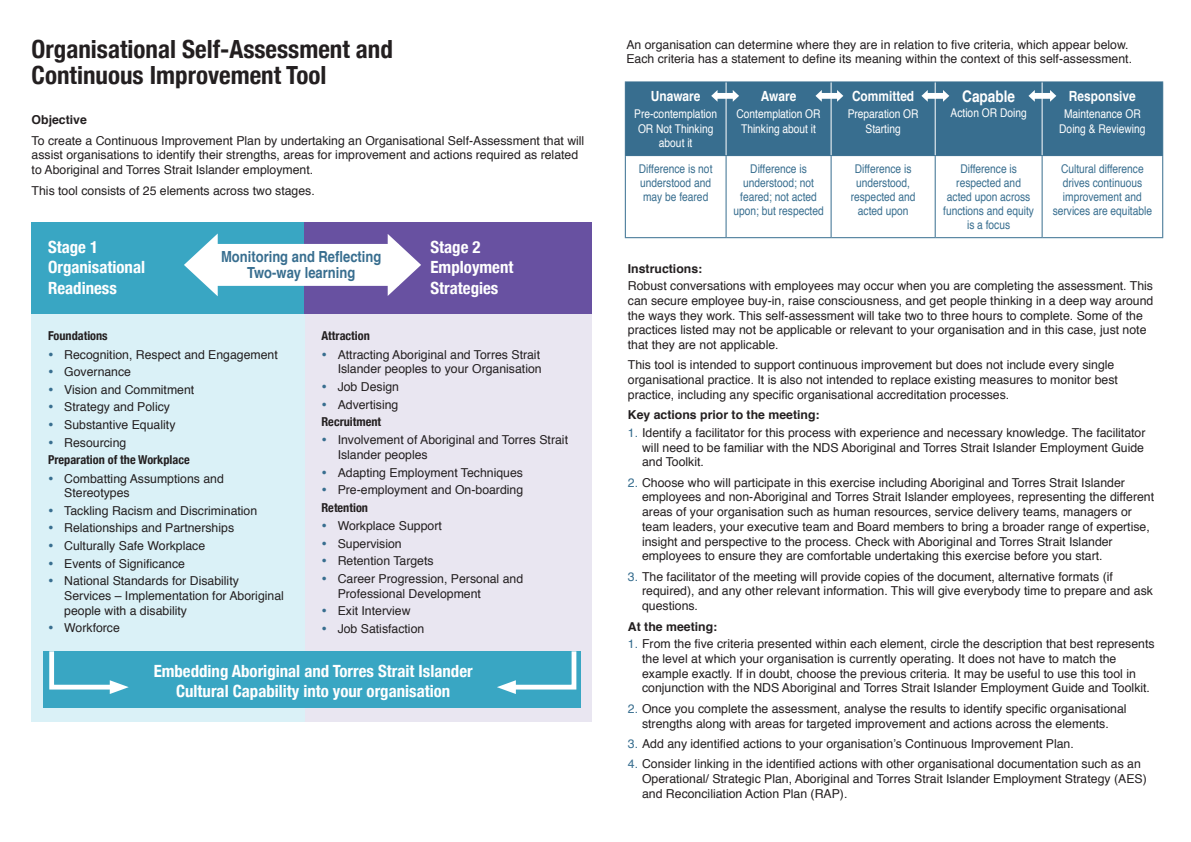
<style>
.page{position:relative;width:1191px;height:842px;background:#fff}
.page>*{position:absolute;margin:0;border:0;box-sizing:border-box;transform-origin:0 0}
.t1{font:700 condensed 25px/26px "Helvetica Neue";color:#231f20}
.t2{font:700 condensed 17.1px "Helvetica Neue";color:#fff}
.t3{font:700 condensed 16.8px/20.4px "Helvetica Neue";color:#fff}
.t4{font:700 16px "Helvetica";color:#fff;scale:.85 1}
.t5{font:700 15.3px/16.2px "Helvetica";color:#386e8f;text-align:center;scale:.85 1}
.t6{font:700 14px "Helvetica";color:#fff;scale:.85 1}
.t7{font:12.3px/14.7px "Helvetica";color:#231f20}
.t8{font:700 condensed 12.3px "Helvetica Neue";color:#231f20}
.t9{font:700 12.3px "Helvetica";color:#231f20}
.t10{font:12px/14px "Helvetica";color:#386e8f;text-align:center;scale:.85 1}
.t11{font:12px/14.4px "Helvetica";color:#fff;text-align:center;scale:.85 1}
.s1{color:#386e8f}
</style>
<div class="page">
<hr style="left:625px;top:81px;width:101px;height:1px;background:#386e8f">
<hr style="left:726px;top:81px;width:105px;height:1px;background:#386e8f">
<hr style="left:831px;top:81px;width:104px;height:1px;background:#386e8f">
<hr style="left:935px;top:81px;width:107px;height:1px;background:#386e8f">
<hr style="left:1042px;top:81px;width:121px;height:1px;background:#386e8f">
<hr style="left:1162px;top:82px;width:1px;height:73px;background:#386e8f">
<hr style="left:625px;top:156px;width:1px;height:81px;background:#386e8f">
<hr style="left:725px;top:156px;width:1px;height:81px;background:#386e8f">
<hr style="left:830px;top:156px;width:1px;height:81px;background:#386e8f">
<hr style="left:934px;top:156px;width:1px;height:81px;background:#386e8f">
<hr style="left:1042px;top:155px;width:121px;height:1px;background:#386e8f">
<hr style="left:1041px;top:156px;width:1px;height:81px;background:#386e8f">
<hr style="left:1162px;top:156px;width:1px;height:81px;background:#386e8f">
<hr style="left:625px;top:237px;width:101px;height:1px;background:#386e8f">
<hr style="left:726px;top:237px;width:105px;height:1px;background:#386e8f">
<hr style="left:831px;top:237px;width:104px;height:1px;background:#386e8f">
<hr style="left:935px;top:237px;width:107px;height:1px;background:#386e8f">
<hr style="left:1042px;top:237px;width:121px;height:1px;background:#386e8f">
<div style="left:625px;top:82px;width:537px;height:74px;background:#386e8f"></div>
<div style="left:31px;top:222px;width:273px;height:92px;background:#39a6c3"></div>
<div style="left:304px;top:222px;width:288px;height:92px;background:#6851a1"></div>
<div style="left:31px;top:314px;width:273px;height:408px;background:#daf1f7"></div>
<div style="left:304px;top:314px;width:288px;height:408px;background:#e9e6f1"></div>
<hr style="left:304px;top:314px;width:1px;height:408px;background:#daf1f7">
<div style="left:44px;top:652px;width:536px;height:56px;background:#39a6c3"></div>
<svg style="left:47px;top:651px;width:82px;height:43px"></svg>
<svg style="left:497px;top:651px;width:82px;height:43px"></svg>
<div style="left:207px;top:244px;width:191px;height:42px;background:#fff"></div>
<svg style="left:184px;top:233px;width:34px;height:63px"></svg>
<svg style="left:388px;top:234px;width:33px;height:62px"></svg>
<h1 class="t1" style="left:32px;top:34px;width:363px">Organisational Self-Assessment and<br>Continuous Improvement Tool</h1>
<p class="t9" style="left:32px;top:110px;width:57px">Objective</p>
<p class="t7" style="left:32px;top:133px;width:554px">To create a Continuous Improvement Plan by undertaking an Organisational Self-Assessment that will assist organisations to identify their strengths, areas for improvement and actions required as related to Aboriginal and Torres Strait Islander employment.</p>
<p class="t7" style="left:32px;top:183px;width:285px">This tool consists of 25 elements across two stages.</p>
<h3 class="t3" style="left:48px;top:236px;width:99px">Stage 1<br>Organisational<br>Readiness</h3>
<h3 class="t3" style="left:430px;top:236px;width:84px">Stage 2<br>Employment<br>Strategies</h3>
<p class="t8" style="left:48px;top:326px;width:61px">Foundations</p>
<p class="t7" style="left:64px;top:346px;width:215px;line-height:17.6px">Recognition, Respect and Engagement<br>Governance<br>Vision and Commitment<br>Strategy and Policy<br>Substantive Equality<br>Resourcing</p>
<p class="t8" style="left:48px;top:450px;width:143px">Preparation of the Workplace</p>
<p class="t7" style="left:64px;top:471px;width:161px">Combatting Assumptions and<br>Stereotypes</p>
<p class="t7" style="left:64px;top:502px;width:195px;line-height:17.6px">Tackling Racism and Discrimination<br>Relationships and Partnerships<br>Culturally Safe Workplace<br>Events of Significance<br>National Standards for Disability</p>
<p class="t7" style="left:64px;top:589px;width:221px">Services – Implementation for Aboriginal people with a disability</p>
<p class="t7" style="left:64px;top:621px;width:57px">Workforce</p>
<p class="t5" style="left:221px;top:248px;width:190px">Monitoring and Reflecting<br>Two-way learning</p>
<p class="t8" style="left:321px;top:326px;width:50px">Attraction</p>
<p class="t7" style="left:338px;top:347px;width:205px">Attracting Aboriginal and Torres Strait<br>Islander peoples to your Organisation</p>
<p class="t7" style="left:338px;top:378px;width:63px;line-height:17.6px">Job Design<br>Advertising</p>
<p class="t8" style="left:321px;top:412px;width:61px">Recruitment</p>
<p class="t7" style="left:338px;top:433px;width:232px">Involvement of Aboriginal and Torres Strait<br>Islander peoples</p>
<p class="t7" style="left:338px;top:464px;width:187px;line-height:17.6px">Adapting Employment Techniques<br>Pre-employment and On-boarding</p>
<p class="t8" style="left:321px;top:497px;width:48px">Retention</p>
<p class="t7" style="left:338px;top:517px;width:187px;line-height:17.6px">Workplace Support<br>Supervision<br>Retention Targets<br>Career Progression, Personal and</p>
<p class="t7" style="left:338px;top:585px;width:145px;line-height:17.6px">Professional Development<br>Exit Interview<br>Job Satisfaction</p>
<h3 class="t3" style="left:154px;top:659px;width:320px;text-align:center">Embedding Aboriginal and Torres Strait Islander<br>Cultural Capability into your organisation</h3>
<h2 class="t2" style="left:199px;top:669px;width:223px">Capability into your organisation</h2>
<p class="t7" style="left:626px;top:37px;width:507px">An organisation can determine where they are in relation to five criteria, which appear below.<br>Each criteria has a statement to define its meaning within the context of this self-assessment.</p>
<p class="t6" style="left:651px;top:85px;width:60px">Unaware</p>
<p class="t11" style="left:634px;top:107px;width:99px">Pre-contemplation<br>OR Not Thinking about it</p>
<p class="t6" style="left:761px;top:85px;width:43px">Aware</p>
<p class="t11" style="left:736px;top:107px;width:100px">Contemplation OR<br>Thinking about it</p>
<p class="t6" style="left:852px;top:85px;width:75px">Committed</p>
<p class="t11" style="left:847px;top:107px;width:85px">Preparation OR<br>Starting</p>
<h3 class="t4" style="left:962px;top:84px;width:64px">Capable</h3>
<p class="t11" style="left:950px;top:106px;width:91px">Action OR Doing</p>
<p class="t6" style="left:1069px;top:85px;width:80px">Responsive</p>
<p class="t11" style="left:1059px;top:107px;width:103px">Maintenance OR<br>Doing &amp; Reviewing</p>
<p class="t10" style="left:639px;top:162px;width:88px;text-align:justify">Difference is not understood and may be feared</p>
<p class="t10" style="left:733px;top:162px;width:108px">Difference is understood; not feared; not acted upon; but respected</p>
<p class="t10" style="left:850px;top:162px;width:78px">Difference is understood, respected and acted upon</p>
<p class="t10" style="left:943px;top:162px;width:108px">Difference is respected and acted upon across functions and equity is a focus</p>
<p class="t10" style="left:1052px;top:162px;width:118px">Cultural difference drives continuous improvement and services are equitable</p>
<p class="t9" style="left:628px;top:258px;width:76px">Instructions:</p>
<p class="t7" style="left:628px;top:279px;width:527px">Robust conversations with employees may occur when you are completing the assessment. This can secure employee buy-in, raise consciousness, and get people thinking in a deep way around the ways they work. This self-assessment will take two to three hours to complete. Some of the practices listed may not be applicable or relevant to your organisation and in this case, just note that they are not applicable.</p>
<p class="t7" style="left:628px;top:358px;width:491px">This tool is intended to support continuous improvement but does not include every single organisational practice. It is also not intended to replace existing measures to monitor best practice, including any specific organisational accreditation processes.</p>
<p class="t9" style="left:628px;top:405px;width:193px">Key actions prior to the meeting:</p>
<p class="t7" style="left:642px;top:425px;width:505px;text-align:justify;text-indent:-14px"><span class="s1">1.</span> Identify a facilitator for this process with experience and necessary knowledge. The facilitator will need to be familiar with the NDS Aboriginal and Torres Strait Islander Employment Guide and Toolkit.</p>
<p class="t7" style="left:642px;top:475px;width:513px;text-indent:-14px"><span class="s1">2.</span> Choose who will participate in this exercise including Aboriginal and Torres Strait Islander employees and non-Aboriginal and Torres Strait Islander employees, representing the different areas of your organisation such as human resources, service delivery teams, managers or team leaders, your executive team and Board members to bring a broader range of expertise, insight and perspective to the process. Check with Aboriginal and Torres Strait Islander employees to ensure they are comfortable undertaking this exercise before you start.</p>
<p class="t7" style="left:642px;top:569px;width:512px;text-indent:-14px"><span class="s1">3.</span> The facilitator of the meeting will provide copies of the document, alternative formats (if required), and any other relevant information. This will give everybody time to prepare and ask questions.</p>
<p class="t9" style="left:628px;top:616px;width:91px">At the meeting:</p>
<p class="t7" style="left:642px;top:637px;width:514px;text-indent:-14px"><span class="s1">1.</span> From the five criteria presented within each element, circle the description that best represents the level at which your organisation is currently operating. It does not have to match the example exactly. If in doubt, choose the previous criteria. It may be useful to use this tool in conjunction with the NDS Aboriginal and Torres Strait Islander Employment Guide and Toolkit.</p>
<p class="t7" style="left:628px;top:701px;width:500px;text-align:center"><span class="s1">2.</span> Once you complete the assessment, analyse the results to identify specific organisational strengths along with areas for targeted improvement and actions across the elements.</p>
<p class="t7" style="left:628px;top:737px;width:447px"><span class="s1">3.</span> Add any identified actions to your organisation’s Continuous Improvement Plan.</p>
<p class="t7" style="left:642px;top:757px;width:506px;text-indent:-14px"><span class="s1">4.</span> Consider linking in the identified actions with other organisational documentation such as an<br>Operational/ Strategic Plan, Aboriginal and Torres Strait Islander Employment Strategy (AES) and Reconciliation Action Plan (RAP).</p>
</div>
